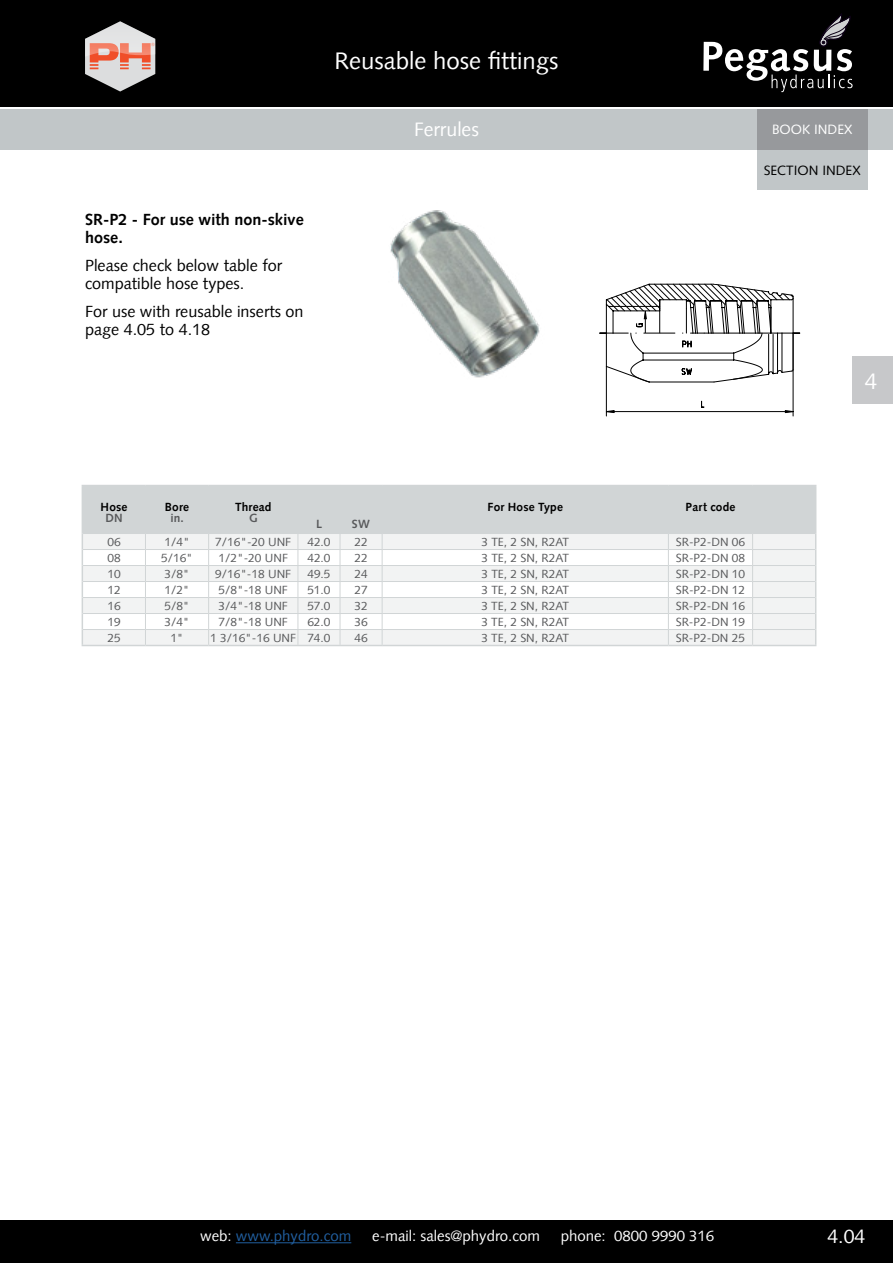
<style>
.page{position:relative;width:893px;height:1263px;background:#fff}
.page>*{position:absolute;margin:0;border:0;box-sizing:border-box;transform-origin:0 0}
.t1{font:24px "Syntax LT";color:#fff}
.t2{font:22.5px "Syntax LT";color:#fff}
.t3{font:19.5px "Syntax LT";color:#fff}
.t4{font:16.2px/18px "Syntax LT";color:#000}
.t5{font:700 16.2px/18px "Syntax LT";color:#000}
.t6{font:15px "Syntax LT";color:#fff}
.t7{font:15px "Syntax LT";color:#215e9e}
.t8{font:13.5px "Syntax LT Std";color:#000}
.t9{font:13.5px "Syntax LT Std";color:#fff}
.t10{font:11.85px "Syntax LT";color:#58595b}
.t11{font:700 11.85px "Syntax LT";letter-spacing:.02em;color:#000}
.t12{font:700 11.85px "Syntax";color:#58595b}
.s1{color:#fff}
</style>
<div class="page">
<div style="left:0;top:0;width:893px;height:106px;background:#000"></div>
<div style="left:0;top:1220px;width:893px;height:43px;background:#000"></div>
<div style="left:0;top:109px;width:893px;height:41px;background:#c1c6c8"></div>
<hr style="left:236px;top:1242px;width:115px;height:1px;background:#215e9e">
<svg style="left:85px;top:21px;width:70px;height:71px"></svg>
<div style="left:853px;top:356px;width:40px;height:48px;background:#c7c8ca"></div>
<svg style="left:703px;top:13px;width:150px;height:79px"></svg>
<div style="left:757px;top:150px;width:110px;height:40px;background:#c1c6c8"></div>
<div style="left:757px;top:109px;width:110px;height:41px;background:#97999c"></div>
<hr style="left:382px;top:645px;width:286px;height:1px;background:#d1d5d6">
<svg style="left:82px;top:485px;width:734px;height:160px"></svg>
<hr style="left:82px;top:645px;width:63px;height:1px;background:#d1d5d6">
<hr style="left:145px;top:645px;width:64px;height:1px;background:#d1d5d6">
<hr style="left:209px;top:645px;width:89px;height:1px;background:#d1d5d6">
<hr style="left:298px;top:645px;width:42px;height:1px;background:#d1d5d6">
<hr style="left:340px;top:645px;width:42px;height:1px;background:#d1d5d6">
<hr style="left:668px;top:645px;width:85px;height:1px;background:#d1d5d6">
<hr style="left:753px;top:645px;width:63px;height:1px;background:#d1d5d6">
<hr style="left:606px;top:411px;width:187px;height:1px;background:#000">
<hr style="left:793px;top:333px;width:1px;height:83px;background:#000">
<hr style="left:606px;top:366px;width:1px;height:50px;background:#000">
<svg style="left:606px;top:410px;width:8px;height:3px"></svg>
<svg style="left:785px;top:410px;width:8px;height:3px"></svg>
<svg style="left:701px;top:401px;width:3px;height:6px"></svg>
<svg style="left:600px;top:284px;width:200px;height:98px"></svg>
<img style="left:390px;top:210px;width:150px;height:168px">
<h1 class="t1" style="left:334px;top:47px;width:226px">Reusable hose fittings</h1>
<h3 class="t3" style="left:414px;top:118px;width:66px">Ferrules</h3>
<p class="t9" style="left:772px;top:122px;width:82px">BOOK INDEX</p>
<h3 class="t5" style="left:85px;top:210px;width:220px">SR-P2 - For use with non-skive hose.</h3>
<h3 class="t4" style="left:85px;top:256px;width:199px">Please check below table for compatible hose types.</h3>
<h3 class="t4" style="left:85px;top:303px;width:220px">For use with reusable inserts on page 4.05 to 4.18</h3>
<p class="t8" style="left:764px;top:162px;width:98px">SECTION INDEX</p>
<h2 class="t2" style="left:865px;top:367px;width:14px">4</h2>
<p class="t11" style="left:101px;top:500px;width:28px">Hose</p>
<p class="t12" style="left:105px;top:511px;width:19px">DN</p>
<p class="t11" style="left:165px;top:500px;width:26px">Bore</p>
<p class="t12" style="left:170px;top:511px;width:15px">in.</p>
<p class="t11" style="left:235px;top:500px;width:38px">Thread</p>
<p class="t12" style="left:249px;top:511px;width:10px">G</p>
<p class="t12" style="left:316px;top:517px;width:7px">L</p>
<p class="t12" style="left:352px;top:517px;width:20px">SW</p>
<p class="t11" style="left:488px;top:500px;width:77px">For Hose Type</p>
<p class="t11" style="left:686px;top:500px;width:51px">Part code</p>
<p class="t10" style="left:107px;top:535px;width:15px">06</p>
<p class="t10" style="left:165px;top:535px;width:27px">1/4"</p>
<p class="t10" style="left:215px;top:535px;width:77px">7/16"-20 UNF</p>
<p class="t10" style="left:307px;top:535px;width:25px">42.0</p>
<p class="t10" style="left:354px;top:535px;width:15px">22</p>
<p class="t10" style="left:481px;top:535px;width:89px">3 TE, 2 SN, R2AT</p>
<p class="t10" style="left:676px;top:535px;width:71px">SR-P2-DN 06</p>
<p class="t10" style="left:107px;top:551px;width:15px">08</p>
<p class="t10" style="left:161px;top:551px;width:33px">5/16"</p>
<p class="t10" style="left:219px;top:551px;width:71px">1/2"-20 UNF</p>
<p class="t10" style="left:307px;top:551px;width:25px">42.0</p>
<p class="t10" style="left:354px;top:551px;width:15px">22</p>
<p class="t10" style="left:481px;top:551px;width:89px">3 TE, 2 SN, R2AT</p>
<p class="t10" style="left:676px;top:551px;width:71px">SR-P2-DN 08</p>
<p class="t10" style="left:107px;top:567px;width:15px">10</p>
<p class="t10" style="left:164px;top:567px;width:27px">3/8"</p>
<p class="t10" style="left:215px;top:567px;width:77px">9/16"-18 UNF</p>
<p class="t10" style="left:307px;top:567px;width:25px">49.5</p>
<p class="t10" style="left:354px;top:567px;width:15px">24</p>
<p class="t10" style="left:481px;top:567px;width:89px">3 TE, 2 SN, R2AT</p>
<p class="t10" style="left:676px;top:567px;width:71px">SR-P2-DN 10</p>
<p class="t10" style="left:107px;top:583px;width:15px">12</p>
<p class="t10" style="left:164px;top:583px;width:27px">1/2"</p>
<p class="t10" style="left:219px;top:583px;width:71px">5/8"-18 UNF</p>
<p class="t10" style="left:307px;top:583px;width:25px">51.0</p>
<p class="t10" style="left:354px;top:583px;width:15px">27</p>
<p class="t10" style="left:481px;top:583px;width:89px">3 TE, 2 SN, R2AT</p>
<p class="t10" style="left:676px;top:583px;width:71px">SR-P2-DN 12</p>
<p class="t10" style="left:107px;top:599px;width:15px">16</p>
<p class="t10" style="left:164px;top:599px;width:27px">5/8"</p>
<p class="t10" style="left:219px;top:599px;width:71px">3/4"-18 UNF</p>
<p class="t10" style="left:307px;top:599px;width:25px">57.0</p>
<p class="t10" style="left:354px;top:599px;width:15px">32</p>
<p class="t10" style="left:481px;top:599px;width:89px">3 TE, 2 SN, R2AT</p>
<p class="t10" style="left:676px;top:599px;width:71px">SR-P2-DN 16</p>
<p class="t10" style="left:107px;top:615px;width:15px">19</p>
<p class="t10" style="left:164px;top:615px;width:27px">3/4"</p>
<p class="t10" style="left:219px;top:615px;width:71px">7/8"-18 UNF</p>
<p class="t10" style="left:307px;top:615px;width:25px">62.0</p>
<p class="t10" style="left:354px;top:615px;width:15px">36</p>
<p class="t10" style="left:481px;top:615px;width:89px">3 TE, 2 SN, R2AT</p>
<p class="t10" style="left:676px;top:615px;width:71px">SR-P2-DN 19</p>
<p class="t10" style="left:107px;top:630px;width:15px">25</p>
<p class="t10" style="left:170px;top:630px;width:15px">1"</p>
<p class="t10" style="left:210px;top:630px;width:122px">1 3/16"-16 UNF 74.0</p>
<p class="t10" style="left:354px;top:630px;width:15px">46</p>
<p class="t10" style="left:481px;top:630px;width:89px">3 TE, 2 SN, R2AT</p>
<p class="t10" style="left:676px;top:630px;width:71px">SR-P2-DN 25</p>
<p class="t7" style="left:200px;top:1227px;width:153px"><span class="s1">web:</span> www.phydro.com</p>
<p class="t6" style="left:372px;top:1227px;width:169px">e-mail: sales@phydro.com</p>
<p class="t6" style="left:561px;top:1227px;width:155px">phone: 0800 9990 316</p>
<h3 class="t3" style="left:827px;top:1225px;width:39px">4.04</h3>
</div>
